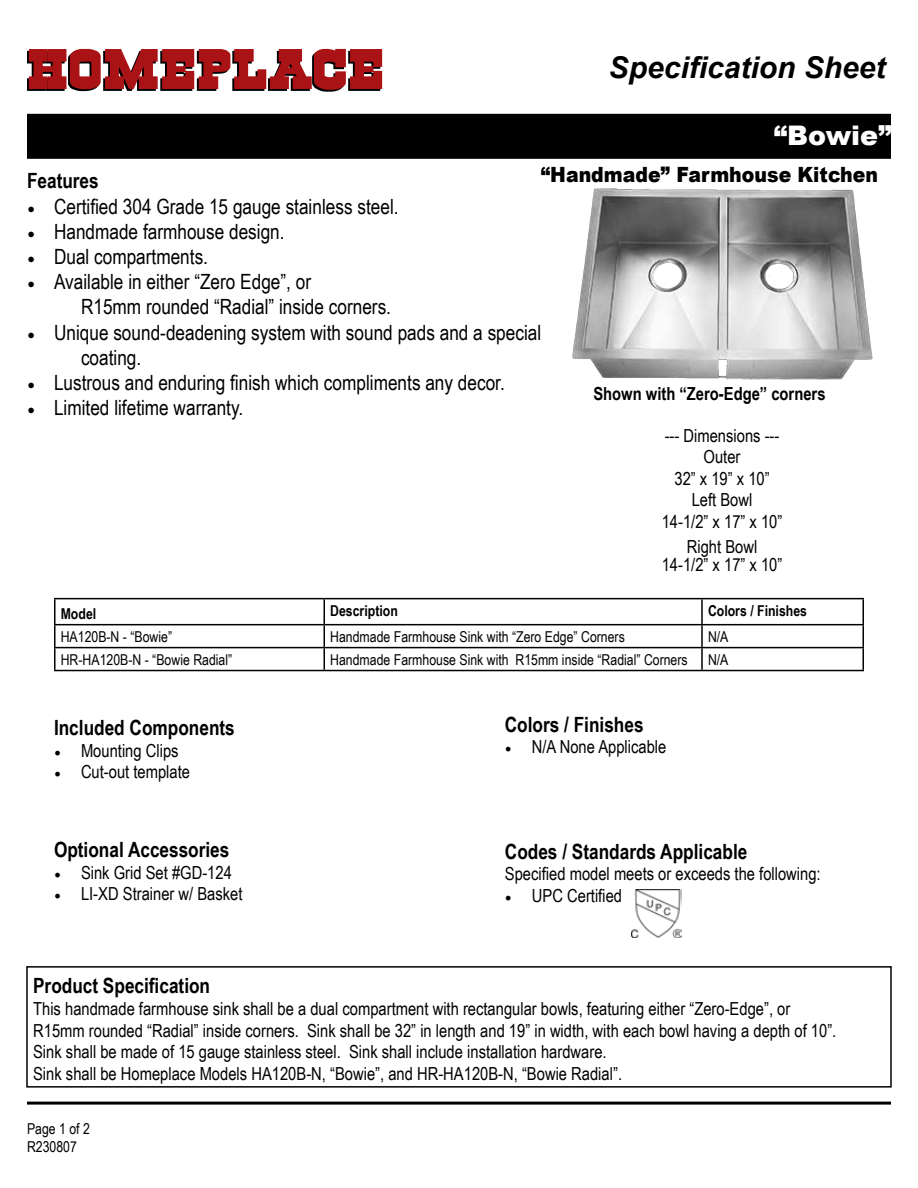
<style>
.page{position:relative;width:918px;height:1188px;background:#fff}
.page>*{position:absolute;margin:0;border:0;box-sizing:border-box;transform-origin:0 0}
.t1{font:italic 700 30px "Arial";color:#000}
.t2{font:900 27px "Arial";color:#fff}
.t3{font:21px/25.2px "Arial Narrow";color:#000}
.t4{font:700 21px "Arial Narrow";color:#000}
.t5{font:900 21px "Arial";color:#000;scale:.9 1}
.t6{font:18px/21.6px "Arial Narrow";color:#000;text-align:center}
.t7{font:700 18px "Arial Narrow";color:#000}
.t8{font:15px/18px "Arial Narrow";color:#000}
.t9{font:700 15px "Arial Narrow";color:#000}
.s1{font-family:"Minion Pro"}
</style>
<div class="page">
<svg style="left:27px;top:49px;width:355px;height:43px"></svg>
<div style="left:27px;top:114px;width:864px;height:45px;background:#000"></div>
<div style="left:26px;top:966px;width:866px;height:122px;border:2px solid #000"></div>
<hr style="left:27px;top:1102px;width:864px;height:3px;background:#000">
<hr style="left:54px;top:598px;width:270px;height:1px;background:#000">
<hr style="left:54px;top:599px;width:2px;height:25px;background:#000">
<hr style="left:324px;top:598px;width:378px;height:1px;background:#000">
<hr style="left:702px;top:598px;width:162px;height:1px;background:#000">
<hr style="left:701px;top:599px;width:2px;height:25px;background:#000">
<hr style="left:862px;top:599px;width:2px;height:25px;background:#000">
<hr style="left:54px;top:624px;width:270px;height:1px;background:#000">
<hr style="left:54px;top:625px;width:2px;height:22px;background:#000">
<hr style="left:324px;top:624px;width:378px;height:1px;background:#000">
<hr style="left:702px;top:624px;width:162px;height:1px;background:#000">
<hr style="left:701px;top:625px;width:2px;height:22px;background:#000">
<hr style="left:862px;top:625px;width:2px;height:22px;background:#000">
<hr style="left:54px;top:647px;width:270px;height:1px;background:#000">
<hr style="left:54px;top:648px;width:2px;height:22px;background:#000">
<hr style="left:324px;top:647px;width:378px;height:1px;background:#000">
<svg style="left:324px;top:599px;width:1px;height:71px"></svg>
<hr style="left:702px;top:647px;width:162px;height:1px;background:#000">
<hr style="left:701px;top:648px;width:2px;height:22px;background:#000">
<hr style="left:862px;top:648px;width:2px;height:22px;background:#000">
<hr style="left:54px;top:670px;width:270px;height:1px;background:#000">
<hr style="left:324px;top:670px;width:378px;height:1px;background:#000">
<hr style="left:702px;top:670px;width:162px;height:1px;background:#000">
<img style="left:632px;top:890px;width:49px;height:47px">
<img style="left:572px;top:188px;width:301px;height:192px">
<h1 class="t1" style="left:609px;top:48px;width:278px">Specification Sheet</h1>
<h2 class="t2" style="left:774px;top:116px;width:120px">“Bowie”</h2>
<p class="t5" style="left:541px;top:159px;width:376px">“Handmade” Farmhouse Kitchen</p>
<p class="t4" style="left:27px;top:165px;width:73px">Features</p>
<p class="t3" style="left:27px;top:193px;width:373px"><span class="s1">•</span> Certified 304 Grade 15 gauge stainless steel.</p>
<p class="t3" style="left:27px;top:218px;width:259px"><span class="s1">•</span> Handmade farmhouse design.</p>
<p class="t3" style="left:27px;top:243px;width:183px"><span class="s1">•</span> Dual compartments.</p>
<p class="t3" style="left:81px;top:269px;width:312px;text-indent:-54px"><span class="s1">•</span> Available in either “Zero Edge”, or<br>R15mm rounded “Radial” inside corners.</p>
<p class="t3" style="left:81px;top:319px;width:462px;text-indent:-54px"><span class="s1">•</span> Unique sound-deadening system with sound pads and a special coating.</p>
<p class="t3" style="left:27px;top:369px;width:479px"><span class="s1">•</span> Lustrous and enduring finish which compliments any decor.</p>
<p class="t3" style="left:27px;top:395px;width:218px"><span class="s1">•</span> Limited lifetime warranty.</p>
<p class="t7" style="left:593px;top:380px;width:234px">Shown with “Zero-Edge” corners</p>
<p class="t6" style="left:662px;top:424px;width:122px">--- Dimensions ---<br>Outer<br>32” x 19” x 10”<br>Left Bowl<br>14-1/2” x 17” x 10”</p>
<p class="t6" style="left:662px;top:536px;width:122px;line-height:18.6px">Right Bowl<br>14-1/2” x 17” x 10”</p>
<p class="t9" style="left:61px;top:602px;width:37px">Model</p>
<p class="t9" style="left:330px;top:599px;width:69px">Description</p>
<p class="t9" style="left:708px;top:599px;width:101px">Colors / Finishes</p>
<p class="t8" style="left:61px;top:627px;width:113px">HA120B-N - “Bowie”</p>
<p class="t8" style="left:330px;top:627px;width:296px">Handmade Farmhouse Sink with “Zero Edge” Corners</p>
<p class="t8" style="left:708px;top:627px;width:22px">N/A</p>
<p class="t8" style="left:61px;top:650px;width:173px">HR-HA120B-N - “Bowie Radial”</p>
<p class="t8" style="left:330px;top:650px;width:359px">Handmade Farmhouse Sink with R15mm inside “Radial” Corners</p>
<p class="t8" style="left:708px;top:650px;width:22px">N/A</p>
<p class="t4" style="left:54px;top:712px;width:182px">Included Components</p>
<p class="t6" style="left:54px;top:739px;width:126px"><span class="s1">•</span> Mounting Clips</p>
<p class="t6" style="left:54px;top:760px;width:138px"><span class="s1">•</span> Cut-out template</p>
<p class="t4" style="left:54px;top:834px;width:177px">Optional Accessories</p>
<p class="t6" style="left:54px;top:861px;width:179px"><span class="s1">•</span> Sink Grid Set #GD-124</p>
<p class="t6" style="left:54px;top:883px;width:190px"><span class="s1">•</span> LI-XD Strainer w/ Basket</p>
<p class="t4" style="left:505px;top:708px;width:140px">Colors / Finishes</p>
<p class="t6" style="left:505px;top:736px;width:163px"><span class="s1">•</span> N/A None Applicable</p>
<p class="t4" style="left:505px;top:835px;width:244px">Codes / Standards Applicable</p>
<p class="t6" style="left:505px;top:862px;width:317px">Specified model meets or exceeds the following:</p>
<p class="t6" style="left:505px;top:884px;width:119px"><span class="s1">•</span> UPC Certified</p>
<p class="t4" style="left:33px;top:970px;width:179px">Product Specification</p>
<p class="t6" style="left:33px;top:997px;width:805px;text-align:left">This handmade farmhouse sink shall be a dual compartment with rectangular bowls, featuring either “Zero-Edge”, or R15mm rounded “Radial” inside corners. Sink shall be 32” in length and 19” in width, with each bowl having a depth of 10”.<br>Sink shall be made of 15 gauge stainless steel. Sink shall include installation hardware.<br>Sink shall be Homeplace Models HA120B-N, “Bowie”, and HR-HA120B-N, “Bowie Radial”.</p>
<p class="t8" style="left:27px;top:1119px;width:64px">Page 1 of 2<br>R230807</p>
</div>
